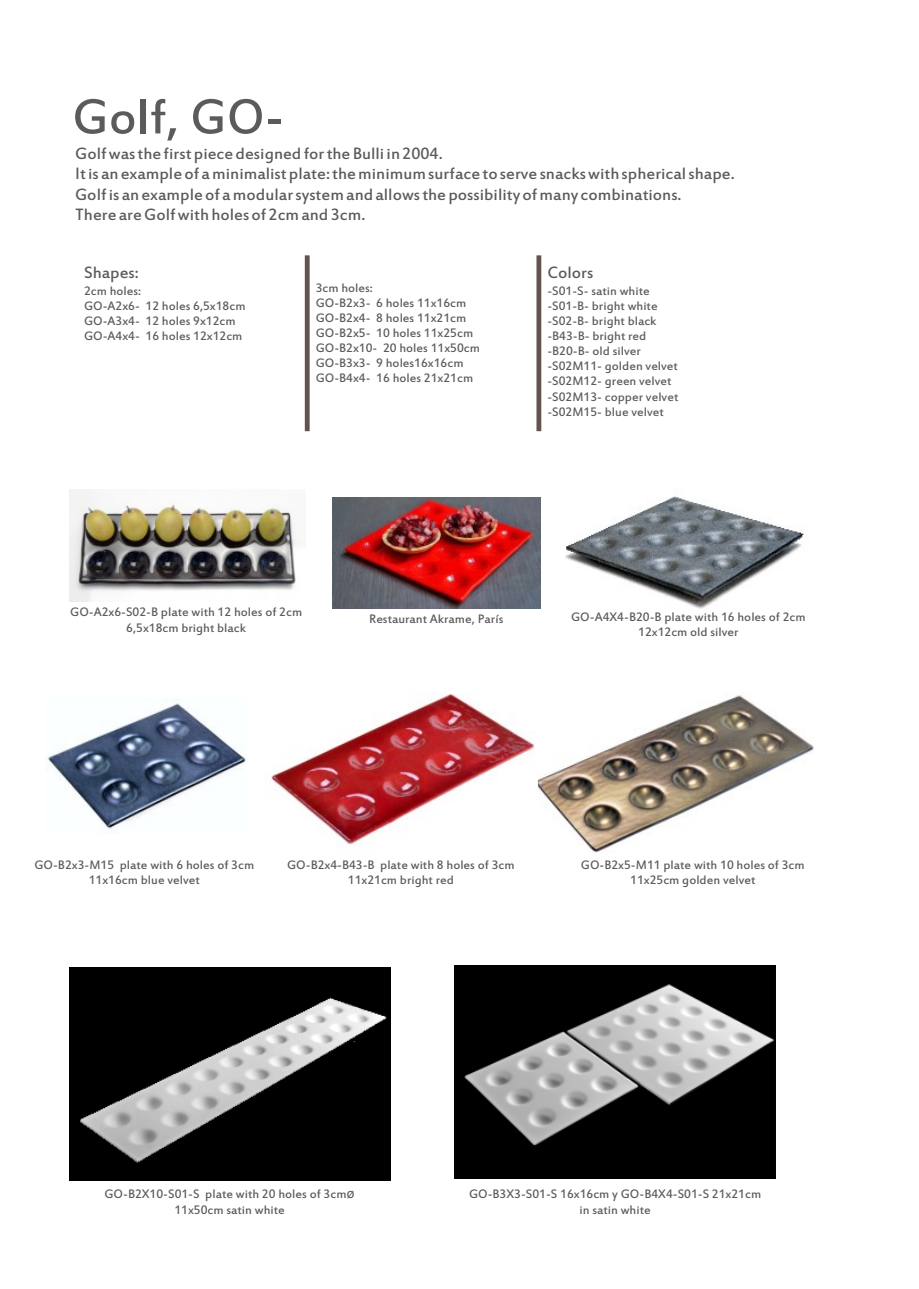
<style>
.page{position:relative;width:919px;height:1289px;background:#fff}
.page>*{position:absolute;margin:0;border:0;box-sizing:border-box;transform-origin:0 0}
.t1{font:54px "Estrangelo Edessa";color:#5b5b5b}
.t2{font:18px/20.1px "Estrangelo Edessa";color:#5b5b5b}
.t3{font:13.5px/15.1px "Estrangelo Edessa";color:#5b5b5b;text-align:center}
.s1{font-family:"Arial"}
</style>
<div class="page">
<img style="left:69px;top:490px;width:233px;height:111px">
<img style="left:565px;top:496px;width:239px;height:113px">
<img style="left:454px;top:965px;width:321px;height:213px">
<img style="left:69px;top:967px;width:321px;height:213px">
<img style="left:45px;top:703px;width:201px;height:126px">
<img style="left:538px;top:695px;width:276px;height:158px">
<img style="left:267px;top:694px;width:271px;height:155px">
<img style="left:332px;top:497px;width:208px;height:111px">
<div style="left:304px;top:255px;width:6px;height:176px;background:#62544c"></div>
<div style="left:536px;top:255px;width:5px;height:176px;background:#62544c"></div>
<h1 class="t1" style="left:72px;top:96px;width:213px">Golf, GO-</h1>
<p class="t2" style="left:75px;top:145px;width:661px">Golf was the first piece designed for the Bulli in 2004.<br>It is an example of a minimalist plate: the minimum surface to serve snacks with spherical shape.<br>Golf is an example of a modular system and allows the possibility of many combinations.<br>There are Golf with holes of 2cm and 3cm.</p>
<h2 class="t2" style="left:84px;top:265px;width:56px">Shapes:</h2>
<p class="t3" style="left:84px;top:300px;width:163px;text-align:left">GO-A2x6- 12 holes 6,5x18cm<br>GO-A3x4- 12 holes 9x12cm</p>
<p class="t3" style="left:84px;top:284px;width:59px">2cm holes:</p>
<p class="t3" style="left:84px;top:330px;width:160px">GO-A4x4- 16 holes 12x12cm</p>
<p class="t3" style="left:316px;top:281px;width:59px">3cm holes:</p>
<p class="t3" style="left:316px;top:296px;width:159px;text-align:left">GO-B2x3- 6 holes 11x16cm<br>GO-B2x4- 8 holes 11x21cm<br>GO-B2x5- 10 holes 11x25cm</p>
<p class="t3" style="left:316px;top:372px;width:159px">GO-B4x4- 16 holes 21x21cm</p>
<p class="t3" style="left:316px;top:341px;width:166px">GO-B2x10- 20 holes 11x50cm</p>
<p class="t3" style="left:316px;top:357px;width:149px">GO-B3x3- 9 holes16x16cm</p>
<h2 class="t2" style="left:547px;top:265px;width:47px">Colors</h2>
<p class="t3" style="left:547px;top:284px;width:132px;text-align:left">-S01-S- satin white -S01-B- bright white -S02-B- bright black -B43-B- bright red -B20-B- old silver -S02M11- golden velvet -S02M12- green velvet -S02M13- copper velvet -S02M15- blue velvet</p>
<p class="t3" style="left:70px;top:606px;width:233px">GO-A2x6-S02-B plate with 12 holes of 2cm<br>6,5x18cm bright black</p>
<p class="t3" style="left:369px;top:613px;width:136px">Restaurant Akrame, París</p>
<p class="t3" style="left:571px;top:610px;width:236px">GO-A4X4-B20-B plate with 16 holes of 2cm<br>12x12cm old silver</p>
<p class="t3" style="left:34px;top:858px;width:221px">GO-B2x3-M15 plate with 6 holes of 3cm<br>11x16cm blue velvet</p>
<p class="t3" style="left:287px;top:858px;width:229px">GO-B2x4-B43-B plate with 8 holes of 3cm<br>11x21cm bright red</p>
<p class="t3" style="left:581px;top:858px;width:225px">GO-B2x5-M11 plate with 10 holes of 3cm<br>11x25cm golden velvet</p>
<p class="t3" style="left:104px;top:1188px;width:252px">GO-B2X10-S01-S plate with 20 holes of 3cm<span class="s1">ø<br></span>11x50cm satin white</p>
<p class="t3" style="left:469px;top:1188px;width:294px">GO-B3X3-S01-S 16x16cm y GO-B4X4-S01-S 21x21cm in satin white</p>
</div>
